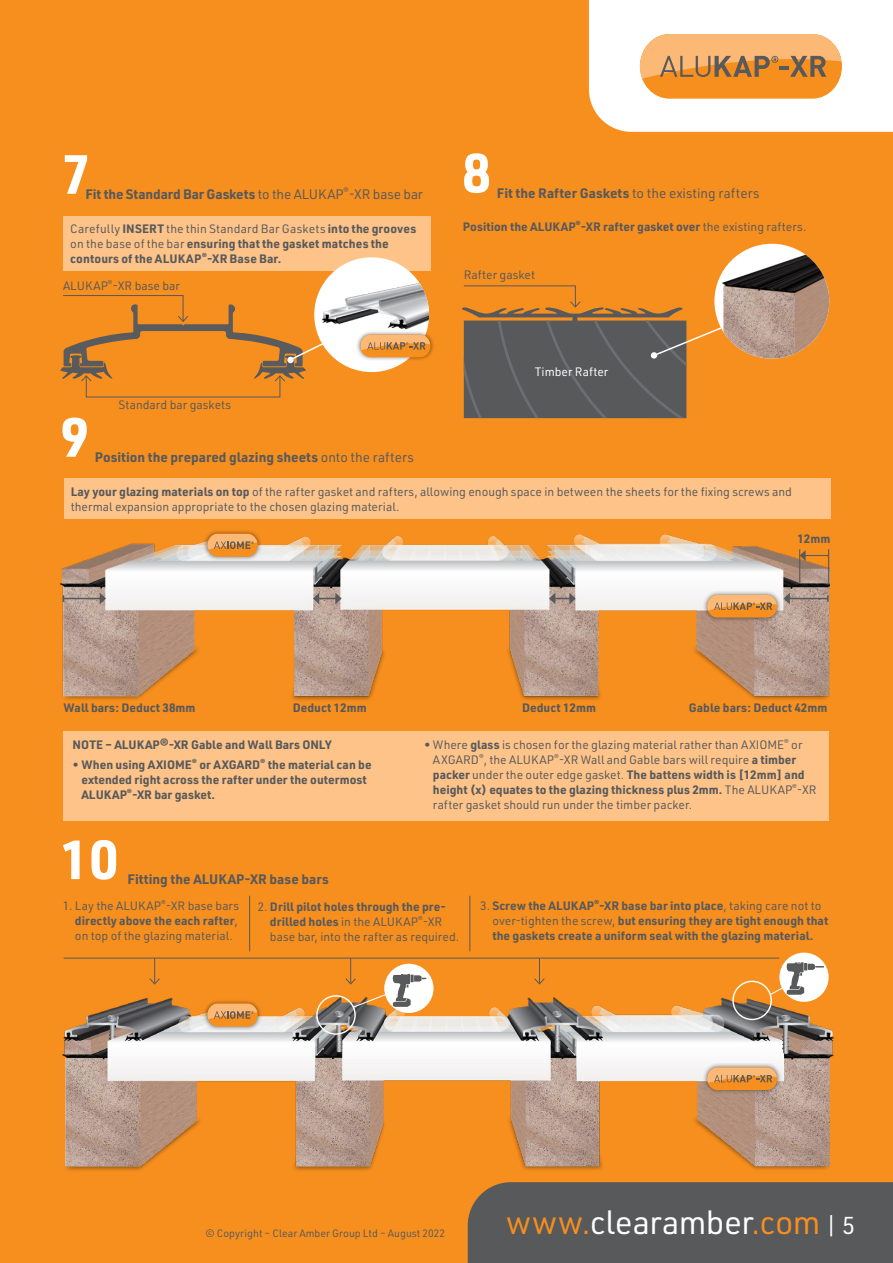
<style>
.page{position:relative;width:893px;height:1263px;background:#fff}
.page>*{position:absolute;margin:0;border:0;box-sizing:border-box;transform-origin:0 0}
.t1{font:700 54px "URWDIN";color:#fff}
.t2{font:33px "URWDIN";letter-spacing:-.005em;color:#fff}
.t3{font:700 13.5px "URWDIN";color:#58595b}
.t4{font:13.5px "URWDIN";color:#58595b}
.t5{font:12px/15px "URWDIN";color:#58595b}
.t6{font:700 12px/15px "URWDIN";color:#58595b}
.t7{font:12px "URWDIN";color:#fff}
.t8{font:10.5px "URWDIN";color:#58595b}
.s1{font-weight:400}
.s2{font-weight:700}
.s3{color:#f78f1e}
.s4{font-size:24px}
</style>
<div class="page">
<img style="left:0;top:0;width:893px;height:1263px">
<h1 class="t1" style="left:62px;top:137px;width:31px">7</h1>
<p class="t3" style="left:86px;top:185px;width:339px">Fit the Standard Bar Gaskets <span class="s1">to the ALUKAP</span><sup>®</sup><span class="s1">-XR base bar</span></p>
<p class="t6" style="left:70px;top:221px;width:347px"><span class="s1">Carefully</span> INSERT <span class="s1">the thin Standard Bar Gaskets</span> into the grooves <span class="s1">on the base of the bar</span> ensuring that the gasket matches the contours of the ALUKAP<sup>®</sup>-XR Base Bar.</p>
<p class="t5" style="left:63px;top:278px;width:118px">ALUKAP<sup>®</sup>-XR base bar</p>
<h1 class="t1" style="left:60px;top:400px;width:31px">9</h1>
<p class="t5" style="left:119px;top:397px;width:114px">Standard bar gaskets</p>
<p class="t3" style="left:95px;top:448px;width:320px">Position the prepared glazing sheets <span class="s1">onto the rafters</span></p>
<h1 class="t1" style="left:462px;top:136px;width:31px">8</h1>
<p class="t4" style="left:497px;top:184px;width:264px"><span class="s2">Fit the Rafter Gaskets</span> to the existing rafters</p>
<p class="t6" style="left:463px;top:219px;width:345px">Position the ALUKAP<sup>®</sup>-XR rafter gasket over <span class="s1">the existing rafters.</span></p>
<p class="t5" style="left:464px;top:267px;width:73px">Rafter gasket</p>
<p class="t7" style="left:535px;top:364px;width:75px">Timber Rafter</p>
<p class="t5" style="left:71px;top:483px;width:723px"><span class="s2">Lay your glazing materials on top</span> of the rafter gasket and rafters, allowing enough space in between the sheets for the fixing screws and thermal expansion appropriate to the chosen glazing material.</p>
<p class="t6" style="left:797px;top:530px;width:34px">12mm</p>
<p class="t6" style="left:64px;top:699px;width:133px">Wall bars: Deduct 38mm</p>
<p class="t6" style="left:293px;top:699px;width:75px">Deduct 12mm</p>
<p class="t6" style="left:522px;top:699px;width:75px">Deduct 12mm</p>
<p class="t6" style="left:689px;top:699px;width:140px">Gable bars: Deduct 42mm</p>
<p class="t6" style="left:73px;top:737px;width:260px">NOTE – ALUKAP®-XR Gable and Wall Bars ONLY</p>
<p class="t6" style="left:82px;top:756px;width:292px;text-indent:-9px"><span class="s1">•</span> When using AXIOME<sup>®</sup> or AXGARD<sup>®</sup> the material can be extended right across the rafter under the outermost<br>ALUKAP<sup>®</sup>-XR bar gasket.</p>
<h1 class="t1" style="left:60px;top:823px;width:60px">10</h1>
<p class="t3" style="left:127px;top:870px;width:203px">Fitting the ALUKAP-XR base bars</p>
<p class="t5" style="left:433px;top:737px;width:385px;text-indent:-9px">• Where <span class="s2">glass</span> is chosen for the glazing material rather than AXIOME<sup>®</sup> or AXGARD<sup>®</sup>, the ALUKAP<sup>®</sup>-XR Wall and Gable bars will require <span class="s2">a timber packer</span> under the outer edge gasket. <span class="s2">The battens width is [12mm] and height (x) equates to the glazing thickness plus 2mm.</span> The ALUKAP<sup>®</sup>-XR rafter gasket should run under the timber packer.</p>
<p class="t5" style="left:75px;top:898px;width:166px;text-align:justify;text-indent:-12px">1. Lay the ALUKAP<sup>®</sup>-XR base bars <span class="s2">directly above the each rafter</span>, on top of the glazing material.</p>
<p class="t5" style="left:270px;top:899px;width:191px;text-indent:-12px">2. <span class="s2">Drill pilot holes through the pre&shy;drilled holes</span> in the ALUKAP<sup>®</sup>-XR base bar, into the rafter as required.</p>
<p class="t6" style="left:492px;top:898px;width:337px;text-indent:-12px"><span class="s1">3.</span> Screw the ALUKAP<sup>®</sup>-XR base bar into place<span class="s1">, taking care not to over-tighten the screw,</span> but ensuring they are tight enough that the gaskets create a uniform seal with the glazing material.</p>
<p class="t8" style="left:206px;top:1227px;width:241px">© Copyright – Clear Amber Group Ltd – August 2022</p>
<h2 class="t2" style="left:506px;top:1201px;width:351px"><span class="s3">www.</span>clearamber<span class="s3">.com</span> <span class="s4">| 5</span></h2>
</div>
